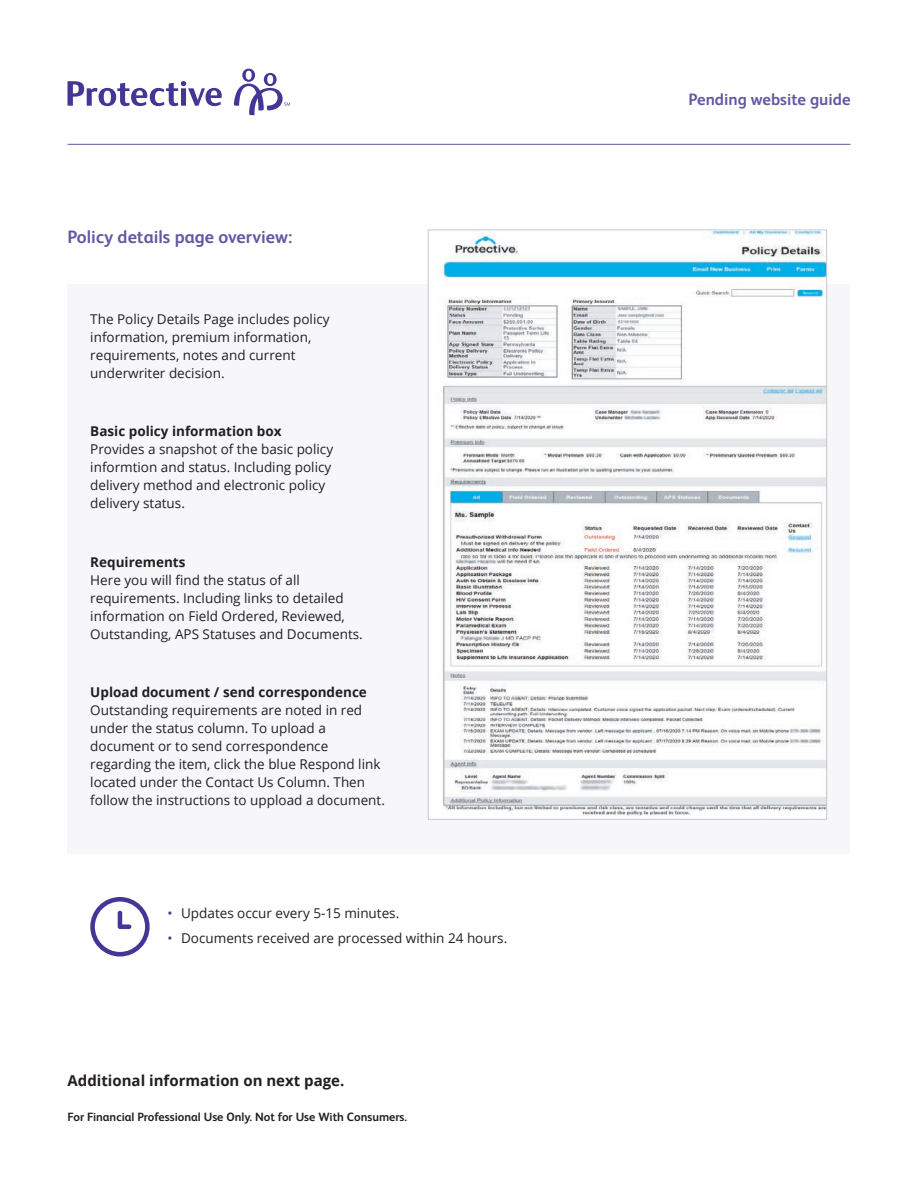
<style>
.page{position:relative;width:918px;height:1188px;background:#fff}
.page>*{position:absolute;margin:0;border:0;box-sizing:border-box;transform-origin:0 0}
.Section_Subhead{font:700 18px "FS Albert Pro";color:#6556a4}
.Product_Listing{font:700 16.5px "FS Albert Pro";color:#6556a4}
.Closing_copy{font:700 15px "Open Sans";color:#231f20}
.Body_Copy{font:13.5px/18px "Open Sans";color:#231f20}
.t1{font:700 12px "FS Albert Pro";color:#231f20}
.s1{font-weight:700}
.s2{color:#423796}
</style>
<div class="page">
<hr style="left:68px;top:144px;width:782px;height:1px;background:#6556a4">
<svg style="left:234px;top:69px;width:56px;height:46px"></svg>
<svg style="left:68px;top:81px;width:154px;height:25px"></svg>
<div style="left:68px;top:284px;width:782px;height:569px;background:#f7f7fa"></div>
<img style="left:442px;top:231px;width:383px;height:585px">
<svg style="left:90px;top:897px;width:60px;height:60px"></svg>
<p class="Section_Subhead" style="left:68px;top:225px;width:226px">Policy details page overview:</p>
<p class="Body_Copy" style="left:90px;top:310px;width:241px">The Policy Details Page includes policy information, premium information, requirements, notes and current underwriter decision.</p>
<p class="Body_Copy" style="left:90px;top:422px;width:244px"><span class="s1">Basic policy information box </span>Provides a snapshot of the basic policy informtion and status. Including policy delivery method and electronic policy delivery status.</p>
<p class="Body_Copy" style="left:90px;top:553px;width:274px"><span class="s1">Requirements<br></span>Here you will find the status of all requirements. Including links to detailed information on Field Ordered, Reviewed, Outstanding, APS Statuses and Documents.</p>
<p class="Body_Copy" style="left:90px;top:683px;width:296px"><span class="s1">Upload document / send correspondence </span>Outstanding requirements are noted in red under the status column. To upload a document or to send correspondence regarding the item, click the blue Respond link located under the Contact Us Column. Then follow the instructions to uppload a document.</p>
<p class="Body_Copy" style="left:168px;top:904px;width:233px"><span class="s2">•</span> Updates occur every 5-15 minutes.</p>
<p class="Body_Copy" style="left:168px;top:928px;width:341px"><span class="s2">•</span> Documents received are processed within 24 hours.</p>
<p class="Closing_copy" style="left:68px;top:1070px;width:278px">Additional information on next page.</p>
<p class="t1" style="left:68px;top:1108px;width:341px">For Financial Professional Use Only. Not for Use With Consumers.</p>
<p class="Product_Listing" style="left:689px;top:88px;width:163px">Pending website guide</p>
</div>
